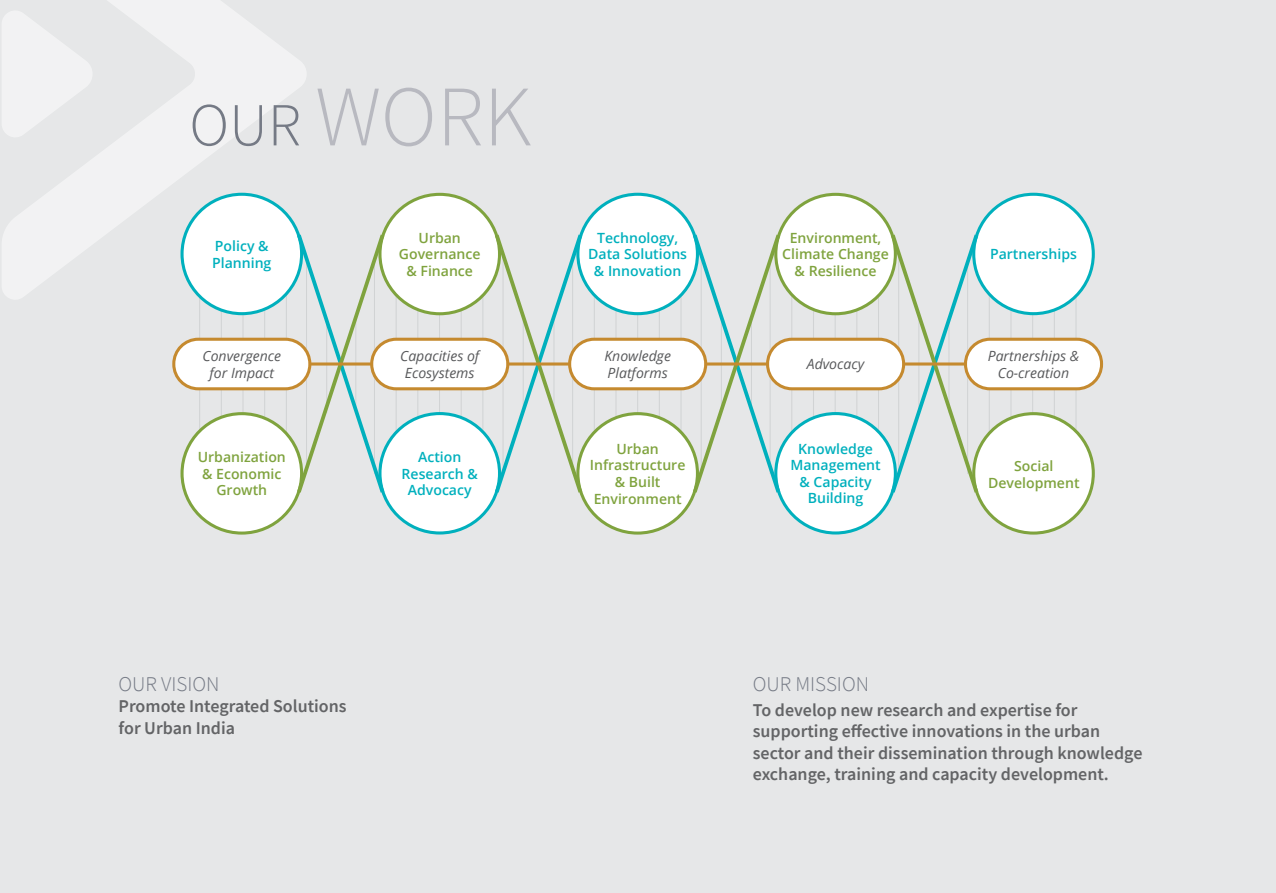
<style>
.page{position:relative;width:1276px;height:893px;background:#e6e7e8}
.page>*{position:absolute;margin:0;border:0;box-sizing:border-box;transform-origin:0 0}
.t1{font:300 86.1px "Source Sans Pro";color:#b8b9c0}
.t2{font:300 21px "Source Sans Pro";color:#757a85}
.t3{font:600 18px/21.6px "Source Sans Pro";color:#636466}
.t4{font:600 14.1px/16.5px "Open Sans";color:#7fa33e;text-align:center}
.t5{font:600 14.1px/16.5px "Open Sans";color:#00b0bd;text-align:center}
.t6{font:italic 14.1px/16.5px "Open Sans";color:#58595b;text-align:center}
.s1{font-size:61.05px;color:#757a85}
</style>
<div class="page">
<svg style="left:2px;top:0;width:304px;height:301px"></svg>
<svg style="left:2px;top:6px;width:93px;height:135px"></svg>
<hr style="left:396px;top:257px;width:1px;height:217px;background:#d1d3d4">
<hr style="left:417px;top:257px;width:1px;height:217px;background:#d1d3d4">
<hr style="left:439px;top:257px;width:1px;height:217px;background:#d1d3d4">
<hr style="left:461px;top:257px;width:1px;height:217px;background:#d1d3d4">
<hr style="left:482px;top:257px;width:1px;height:217px;background:#d1d3d4">
<hr style="left:594px;top:257px;width:1px;height:217px;background:#d1d3d4">
<hr style="left:615px;top:257px;width:1px;height:217px;background:#d1d3d4">
<hr style="left:637px;top:257px;width:1px;height:217px;background:#d1d3d4">
<hr style="left:659px;top:257px;width:1px;height:217px;background:#d1d3d4">
<hr style="left:680px;top:257px;width:1px;height:217px;background:#d1d3d4">
<hr style="left:791px;top:257px;width:1px;height:217px;background:#d1d3d4">
<hr style="left:813px;top:257px;width:1px;height:217px;background:#d1d3d4">
<hr style="left:834px;top:257px;width:1px;height:217px;background:#d1d3d4">
<hr style="left:856px;top:257px;width:1px;height:217px;background:#d1d3d4">
<hr style="left:878px;top:257px;width:1px;height:217px;background:#d1d3d4">
<hr style="left:988px;top:257px;width:2px;height:217px;background:#d1d3d4">
<hr style="left:1010px;top:257px;width:1px;height:217px;background:#d1d3d4">
<hr style="left:1032px;top:257px;width:1px;height:217px;background:#d1d3d4">
<hr style="left:1054px;top:257px;width:1px;height:217px;background:#d1d3d4">
<hr style="left:1075px;top:257px;width:1px;height:217px;background:#d1d3d4">
<hr style="left:199px;top:257px;width:1px;height:217px;background:#d1d3d4">
<hr style="left:221px;top:257px;width:1px;height:217px;background:#d1d3d4">
<hr style="left:242px;top:257px;width:1px;height:217px;background:#d1d3d4">
<hr style="left:264px;top:257px;width:1px;height:217px;background:#d1d3d4">
<hr style="left:286px;top:257px;width:1px;height:217px;background:#d1d3d4">
<div style="left:182px;top:194px;width:120px;height:120px;background:#fff;border-radius:50%"></div>
<div style="left:180px;top:193px;width:123px;height:122px;border:3px solid #00b0bd;border-radius:50%"></div>
<div style="left:380px;top:414px;width:119px;height:119px;background:#fff;border-radius:50%"></div>
<div style="left:776px;top:414px;width:119px;height:119px;background:#fff;border-radius:50%"></div>
<div style="left:578px;top:194px;width:119px;height:120px;background:#fff;border-radius:50%"></div>
<div style="left:973px;top:194px;width:120px;height:120px;background:#fff;border-radius:50%"></div>
<div style="left:972px;top:193px;width:122px;height:122px;border:3px solid #00b0bd;border-radius:50%"></div>
<div style="left:578px;top:414px;width:119px;height:119px;background:#fff;border-radius:50%"></div>
<div style="left:182px;top:414px;width:120px;height:119px;background:#fff;border-radius:50%"></div>
<div style="left:180px;top:412px;width:123px;height:123px;border:3px solid #7fa33e;border-radius:50%"></div>
<div style="left:380px;top:194px;width:119px;height:120px;background:#fff;border-radius:50%"></div>
<div style="left:973px;top:414px;width:120px;height:119px;background:#fff;border-radius:50%"></div>
<div style="left:972px;top:412px;width:122px;height:123px;border:3px solid #7fa33e;border-radius:50%"></div>
<div style="left:776px;top:194px;width:119px;height:120px;background:#fff;border-radius:50%"></div>
<svg style="left:294px;top:230px;width:93px;height:267px"></svg>
<svg style="left:492px;top:230px;width:93px;height:267px"></svg>
<svg style="left:888px;top:230px;width:93px;height:267px"></svg>
<svg style="left:690px;top:230px;width:93px;height:267px"></svg>
<svg style="left:311px;top:362px;width:653px;height:4px"></svg>
<div style="left:767px;top:339px;width:136px;height:50px;background:#fff;border-radius:25px"></div>
<div style="left:766px;top:338px;width:139px;height:52px;border:3px solid #c58a2f;border-radius:25px"></div>
<div style="left:965px;top:339px;width:136px;height:50px;background:#fff;border-radius:25px"></div>
<div style="left:964px;top:338px;width:139px;height:52px;border:3px solid #c58a2f;border-radius:25px"></div>
<div style="left:569px;top:339px;width:136px;height:50px;background:#fff;border-radius:25px"></div>
<div style="left:568px;top:338px;width:139px;height:52px;border:3px solid #c58a2f;border-radius:25px"></div>
<div style="left:372px;top:339px;width:136px;height:50px;background:#fff;border-radius:25px"></div>
<div style="left:370px;top:338px;width:139px;height:52px;border:3px solid #c58a2f;border-radius:25px"></div>
<div style="left:174px;top:339px;width:136px;height:50px;background:#fff;border-radius:25px"></div>
<div style="left:172px;top:338px;width:139px;height:52px;border:3px solid #c58a2f;border-radius:25px"></div>
<h1 class="t1" style="left:189px;top:64px;width:344px"><span class="s1">OUR</span> WORK</h1>
<p class="t5" style="left:212px;top:237px;width:61px;text-align:left">Policy &amp;<br>Planning</p>
<p class="t6" style="left:202px;top:347px;width:80px">Convergence for Impact</p>
<p class="t4" style="left:399px;top:229px;width:83px">Urban<br>Governance &amp; Finance</p>
<p class="t6" style="left:400px;top:347px;width:81px">Capacities of<br>Ecosystems</p>
<p class="t5" style="left:588px;top:229px;width:100px">Technology,<br>Data Solutions &amp; Innovation</p>
<p class="t6" style="left:604px;top:347px;width:68px;text-align:left">Knowledge<br>Platforms</p>
<p class="t4" style="left:782px;top:229px;width:108px">Environment,<br>Climate Change &amp; Resilience</p>
<p class="t5" style="left:990px;top:246px;width:88px">Partnerships</p>
<p class="t6" style="left:807px;top:356px;width:59px">Advocacy</p>
<p class="t6" style="left:987px;top:347px;width:93px">Partnerships &amp;<br>Co-creation</p>
<p class="t5" style="left:401px;top:448px;width:78px">Action<br>Research &amp;<br>Advocacy</p>
<p class="t5" style="left:790px;top:440px;width:92px">Knowledge<br>Management &amp; Capacity<br>Building</p>
<p class="t4" style="left:590px;top:440px;width:97px">Urban<br>Infrastructure &amp; Built<br>Environment</p>
<p class="t4" style="left:198px;top:448px;width:90px">Urbanization &amp; Economic<br>Growth</p>
<p class="t4" style="left:988px;top:457px;width:93px">Social<br>Development</p>
<p class="t2" style="left:119px;top:671px;width:103px">OUR VISION</p>
<p class="t3" style="left:119px;top:695px;width:230px">Promote Integrated Solutions for Urban India</p>
<p class="t2" style="left:753px;top:671px;width:118px">OUR MISSION</p>
<p class="t3" style="left:753px;top:699px;width:391px">To develop new research and expertise for supporting effective innovations in the urban sector and their dissemination through knowledge exchange, training and capacity development.</p>
</div>
